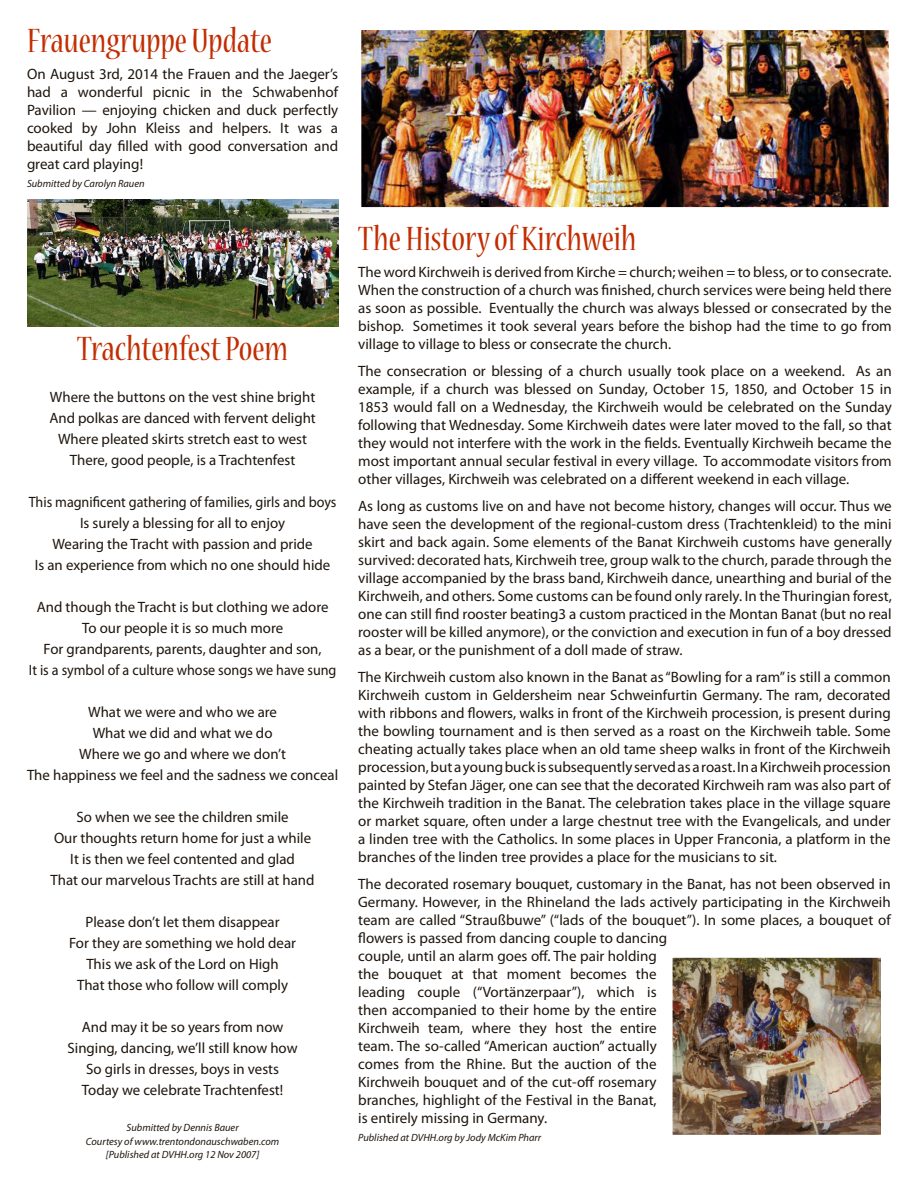
<style>
.page{position:relative;width:918px;height:1188px;background:#fff}
.page>*{position:absolute;margin:0;border:0;box-sizing:border-box;transform-origin:0 0}
.Text{font:condensed 37.5px "Nueva Std";color:#c12d00}
.Text-2{font:15px/18px "Myriad Pro";color:#1e150d;text-align:justify}
.Text-3{font:15px "Myriad Pro";color:#1e150d;scale:.94 1}
.Text-4{font:italic 10.5px/13.5px "Myriad Pro";color:#1e150d;text-align:center}
</style>
<div class="page">
<img style="left:362px;top:31px;width:526px;height:175px">
<div style="left:358px;top:27px;width:534px;height:183px;border:3px solid #fff"></div>
<img style="left:673px;top:959px;width:207px;height:175px">
<div style="left:669px;top:955px;width:215px;height:183px;border:3px solid #fff"></div>
<img style="left:27px;top:200px;width:311px;height:126px">
<p class="Text" style="left:27px;top:24px;width:247px">Frauengruppe Update</p>
<p class="Text-2" style="left:27px;top:65px;width:313px">On August 3rd, 2014 the Frauen and the Jaeger’s had a wonderful picnic in the Schwabenhof Pavilion — enjoying chicken and duck perfectly cooked by John Kleiss and helpers. It was a beautiful day filled with good conversation and great card playing!</p>
<p class="Text-4" style="left:27px;top:177px;width:119px">Submitted by Carolyn Rauen</p>
<p class="Text" style="left:77px;top:332px;width:212px">Trachtenfest Poem</p>
<p class="Text-2" style="left:50px;top:388px;width:267px">Where the buttons on the vest shine bright</p>
<p class="Text-2" style="left:49px;top:409px;width:268px">And polkas are danced with fervent delight</p>
<p class="Text-2" style="left:58px;top:430px;width:250px">Where pleated skirts stretch east to west</p>
<p class="Text-2" style="left:70px;top:451px;width:227px">There, good people, is a Trachtenfest</p>
<p class="Text-3" style="left:29px;top:493px;width:329px">This magnificent gathering of families, girls and boys</p>
<p class="Text-2" style="left:80px;top:514px;width:207px">Is surely a blessing for all to enjoy</p>
<p class="Text-2" style="left:53px;top:535px;width:262px">Wearing the Tracht with passion and pride</p>
<p class="Text-2" style="left:35px;top:556px;width:297px">Is an experience from which no one should hide</p>
<p class="Text-2" style="left:37px;top:598px;width:293px">And though the Tracht is but clothing we adore</p>
<p class="Text-2" style="left:82px;top:619px;width:203px">To our people it is so much more</p>
<p class="Text-2" style="left:44px;top:640px;width:280px">For grandparents, parents, daughter and son,</p>
<p class="Text-3" style="left:29px;top:661px;width:329px">It is a symbol of a culture whose songs we have sung</p>
<p class="Text-2" style="left:88px;top:703px;width:190px">What we were and who we are</p>
<p class="Text-2" style="left:93px;top:724px;width:181px">What we did and what we do</p>
<p class="Text-2" style="left:79px;top:745px;width:208px">Where we go and where we don’t</p>
<p class="Text-2" style="left:27px;top:766px;width:313px">The happiness we feel and the sadness we conceal</p>
<p class="Text-2" style="left:77px;top:808px;width:214px">So when we see the children smile</p>
<p class="Text-2" style="left:54px;top:829px;width:259px">Our thoughts return home for just a while</p>
<p class="Text-2" style="left:70px;top:850px;width:226px">It is then we feel contented and glad</p>
<p class="Text-2" style="left:51px;top:871px;width:265px">That our marvelous Trachts are still at hand</p>
<p class="Text-2" style="left:86px;top:913px;width:196px">Please don’t let them disappear</p>
<p class="Text-2" style="left:69px;top:934px;width:228px">For they are something we hold dear</p>
<p class="Text-2" style="left:86px;top:955px;width:194px">This we ask of the Lord on High</p>
<p class="Text-2" style="left:77px;top:976px;width:212px">That those who follow will comply</p>
<p class="Text-2" style="left:82px;top:1018px;width:203px">And may it be so years from now</p>
<p class="Text-2" style="left:68px;top:1039px;width:232px">Singing, dancing, we’ll still know how</p>
<p class="Text-2" style="left:86px;top:1060px;width:194px">So girls in dresses, boys in vests</p>
<p class="Text-2" style="left:82px;top:1081px;width:203px">Today we celebrate Trachtenfest!</p>
<p class="Text-4" style="left:86px;top:1121px;width:195px">Submitted by Dennis Bauer<br>Courtesy of www.trentondonauschwaben.com [Published at DVHH.org 12 Nov 2007]</p>
<p class="Text" style="left:358px;top:222px;width:280px">The History of Kirchweih</p>
<p class="Text-2" style="left:358px;top:263px;width:535px">The word Kirchweih is derived from Kirche = church; weihen = to bless, or to consecrate.<br>When the construction of a church was finished, church services were being held there as soon as possible. Eventually the church was always blessed or consecrated by the bishop. Sometimes it took several years before the bishop had the time to go from village to village to bless or consecrate the church.</p>
<p class="Text-2" style="left:358px;top:362px;width:535px">The consecration or blessing of a church usually took place on a weekend. As an example, if a church was blessed on Sunday, October 15, 1850, and October 15 in 1853 would fall on a Wednesday, the Kirchweih would be celebrated on the Sunday following that Wednesday. Some Kirchweih dates were later moved to the fall, so that they would not interfere with the work in the fields. Eventually Kirchweih became the most important annual secular festival in every village. To accommodate visitors from other villages, Kirchweih was celebrated on a different weekend in each village.</p>
<p class="Text-2" style="left:358px;top:497px;width:535px">As long as customs live on and have not become history, changes will occur. Thus we have seen the development of the regional-custom dress (Trachtenkleid) to the mini skirt and back again. Some elements of the Banat Kirchweih customs have generally survived: decorated hats, Kirchweih tree, group walk to the church, parade through the village accompanied by the brass band, Kirchweih dance, unearthing and burial of the Kirchweih, and others. Some customs can be found only rarely. In the Thuringian forest, one can still find rooster beating3 a custom practiced in the Montan Banat (but no real rooster will be killed anymore), or the conviction and execution in fun of a boy dressed as a bear, or the punishment of a doll made of straw.</p>
<p class="Text-2" style="left:358px;top:668px;width:534px">The Kirchweih custom also known in the Banat as “Bowling for a ram” is still a common Kirchweih custom in Geldersheim near Schweinfurtin Germany. The ram, decorated with ribbons and flowers, walks in front of the Kirchweih procession, is present during the bowling tournament and is then served as a roast on the Kirchweih table. Some cheating actually takes place when an old tame sheep walks in front of the Kirchweih procession, but a young buck is subsequently served as a roast. In a Kirchweih procession painted by Stefan Jäger, one can see that the decorated Kirchweih ram was also part of the Kirchweih tradition in the Banat. The celebration takes place in the village square or market square, often under a large chestnut tree with the Evangelicals, and under a linden tree with the Catholics. In some places in Upper Franconia, a platform in the branches of the linden tree provides a place for the musicians to sit.</p>
<p class="Text-2" style="left:358px;top:875px;width:534px;text-align:left">The decorated rosemary bouquet, customary in the Banat, has not been observed in Germany. However, in the Rhineland the lads actively participating in the Kirchweih team are called “Straußbuwe” (“lads of the bouquet”). In some places, a bouquet of flowers is passed from dancing couple to dancing<br>couple, until an alarm goes off. The pair holding<br>the bouquet at that moment becomes the<br>leading couple (“Vortänzerpaar”), which is<br>then accompanied to their home by the entire<br>Kirchweih team, where they host the entire<br>team. The so-called “American auction” actually<br>comes from the Rhine. But the auction of the<br>Kirchweih bouquet and of the cut-off rosemary<br>branches, highlight of the Festival in the Banat,<br>is entirely missing in Germany.</p>
<p class="Text-4" style="left:358px;top:1131px;width:184px">Published at DVHH.org by Jody McKim Pharr</p>
</div>
